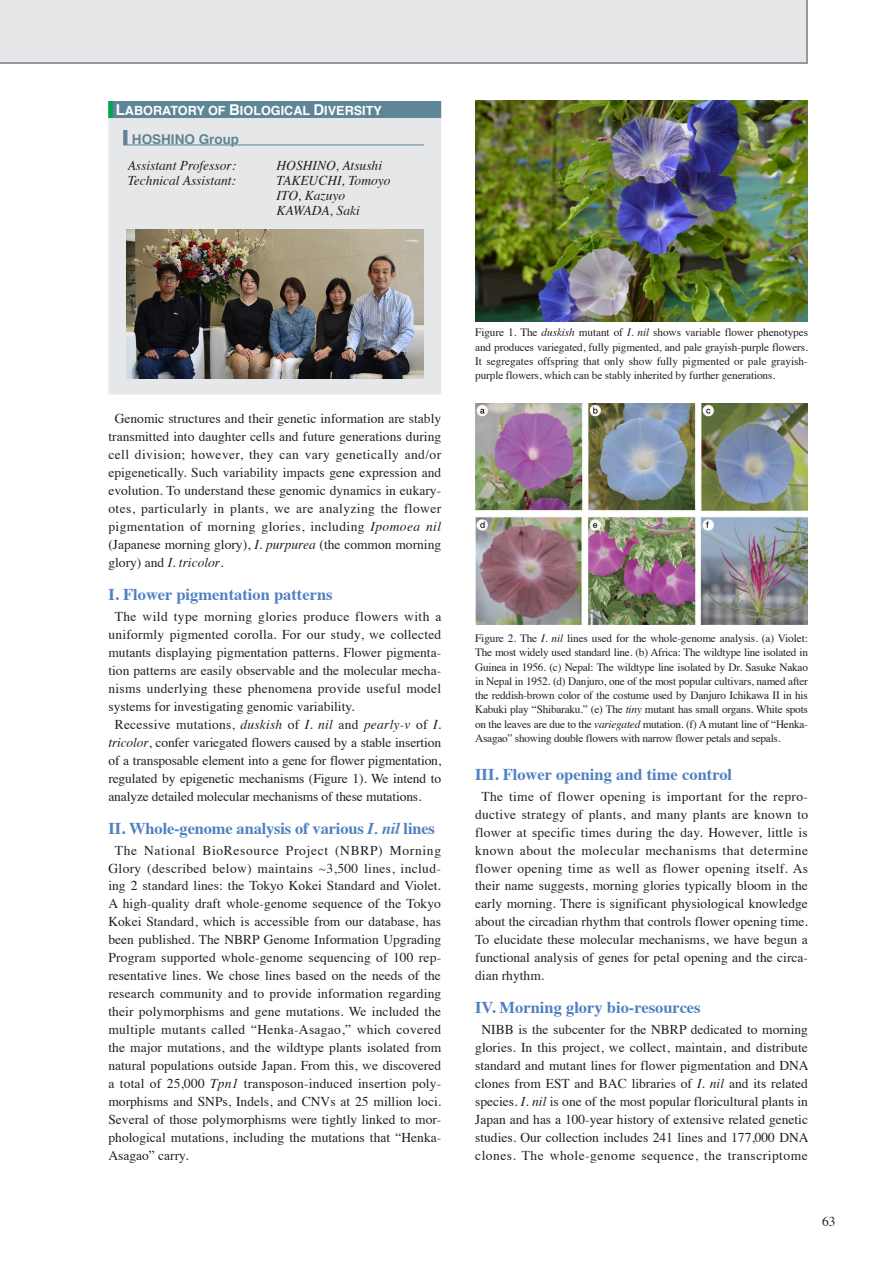
<style>
.page{position:relative;width:893px;height:1263px;background:#fff}
.page>*{position:absolute;margin:0;border:0;box-sizing:border-box;transform-origin:0 0}
.t1{font:700 16.5px "Times";color:#5080c1}
.t2{font:13.5px/18px "Times";color:#231f20;text-align:justify}
.t3{font:italic 13.5px/15px "Times";color:#231f20}
.t4{font:13.5px "Times";letter-spacing:.02em;color:#231f20}
.t5{font:13.5px "Times";letter-spacing:.03em;color:#231f20}
.t6{font:700 13.5px "Helvetica";color:#5f8696}
.t7{font:700 12.6px "Helvetica";color:#fff}
.t8{font:11.25px/14.2px "Times";letter-spacing:-.015em;color:#231f20;text-align:justify}
.s1{font-size:14.85px}
.s2{font-style:italic}
</style>
<div class="page">
<div style="left:0;top:0;width:808px;height:64px;background:#e6e7e9"></div>
<hr style="left:806px;top:0;width:2px;height:64px;background:#97999c">
<img style="left:475px;top:101px;width:333px;height:221px">
<img style="left:475px;top:404px;width:333px;height:220px">
<div style="left:108px;top:101px;width:333px;height:293px;background:#e6e7e9"></div>
<div style="left:109px;top:102px;width:332px;height:15px;background:#5f8696"></div>
<div style="left:108px;top:101px;width:333px;height:17px;border:1px solid #5f8696"></div>
<svg style="left:108px;top:101px;width:5px;height:17px"></svg>
<svg style="left:123px;top:130px;width:4px;height:14px"></svg>
<hr style="left:123px;top:144px;width:301px;height:1px;background:#5f8696">
<img style="left:126px;top:230px;width:298px;height:148px">
<hr style="left:0;top:62px;width:808px;height:2px;background:#97999c">
<p class="t7" style="left:116px;top:100px;width:268px"><span class="s1">L</span>ABORATORY OF <span class="s1">B</span>IOLOGICAL <span class="s1">D</span>IVERSITY</p>
<p class="t6" style="left:132px;top:128px;width:109px">HOSHINO Group</p>
<p class="t3" style="left:128px;top:157px;width:110px">Assistant Professor:</p>
<p class="t3" style="left:277px;top:157px;width:107px">HOSHINO, Atsushi</p>
<p class="t3" style="left:128px;top:172px;width:110px">Technical Assistant:</p>
<p class="t3" style="left:277px;top:172px;width:116px">TAKEUCHI, Tomoyo<br>ITO, Kazuyo<br>KAWADA, Saki</p>
<p class="t2" style="left:108px;top:409px;width:334px;text-indent:6px">Genomic structures and their genetic information are stably transmitted into daughter cells and future generations during cell division; however, they can vary genetically and/or epigenetically. Such variability impacts gene expression and evolution. To understand these genomic dynamics in eukary&shy;otes, particularly in plants, we are analyzing the flower pigmentation of morning glories, including <span class="s2">Ipomoea nil </span>(Japanese morning glory), <span class="s2">I. purpurea</span> (the common morning glory) and <span class="s2">I. tricolor</span>.</p>
<p class="t1" style="left:108px;top:579px;width:226px">I. Flower pigmentation patterns</p>
<p class="t5" style="left:115px;top:604px;width:328px">The wild type morning glories produce flowers with a</p>
<p class="t2" style="left:108px;top:624px;width:334px">uniformly pigmented corolla. For our study, we collected</p>
<p class="t2" style="left:108px;top:642px;width:334px">mutants displaying pigmentation patterns. Flower pigmenta-</p>
<p class="t2" style="left:108px;top:660px;width:334px">tion patterns are easily observable and the molecular mecha-</p>
<p class="t4" style="left:108px;top:676px;width:334px">nisms underlying these phenomena provide useful model</p>
<p class="t2" style="left:108px;top:696px;width:248px">systems for investigating genomic variability.</p>
<p class="t2" style="left:115px;top:714px;width:328px">Recessive mutations, <span class="s2">duskish</span> of <span class="s2">I. nil</span> and <span class="s2">pearly-v</span> of <span class="s2">I.</span></p>
<p class="t2" style="left:108px;top:732px;width:334px"><span class="s2">tricolor</span>, confer variegated flowers caused by a stable insertion</p>
<p class="t2" style="left:108px;top:750px;width:334px">of a transposable element into a gene for flower pigmentation,</p>
<p class="t2" style="left:108px;top:768px;width:334px">regulated by epigenetic mechanisms (Figure 1). We intend to</p>
<p class="t2" style="left:108px;top:786px;width:315px">analyze detailed molecular mechanisms of these mutations.</p>
<p class="t1" style="left:108px;top:812px;width:328px">II. Whole-genome analysis of various <span class="s2">I. nil</span> lines</p>
<p class="t2" style="left:108px;top:840px;width:334px;text-indent:6px">The National BioResource Project (NBRP) Morning Glory (described below) maintains ~3,500 lines, includ&shy;ing 2 standard lines: the Tokyo Kokei Standard and Violet.<br>A high-quality draft whole-genome sequence of the Tokyo Kokei Standard, which is accessible from our database, has been published. The NBRP Genome Information Upgrading Program supported whole-genome sequencing of 100 rep&shy;resentative lines. We chose lines based on the needs of the research community and to provide information regarding their polymorphisms and gene mutations. We included the multiple mutants called “Henka-Asagao,” which covered the major mutations, and the wildtype plants isolated from natural populations outside Japan. From this, we discovered a total of 25,000 <span class="s2">Tpn1</span> transposon-induced insertion poly&shy;morphisms and SNPs, Indels, and CNVs at 25 million loci.<br>Several of those polymorphisms were tightly linked to mor&shy;phological mutations, including the mutations that “Henka-Asagao” carry.</p>
<p class="t8" style="left:475px;top:325px;width:334px">Figure 1. The <span class="s2">duskish</span> mutant of <span class="s2">I. nil</span> shows variable flower phenotypes and produces variegated, fully pigmented, and pale grayish-purple flowers.<br>It segregates offspring that only show fully pigmented or pale grayish&shy;purple flowers, which can be stably inherited by further generations.</p>
<p class="t8" style="left:475px;top:630px;width:334px">Figure 2. The <span class="s2">I. nil</span> lines used for the whole-genome analysis. (a) Violet:<br>The most widely used standard line. (b) Africa: The wildtype line isolated in Guinea in 1956. (c) Nepal: The wildtype line isolated by Dr. Sasuke Nakao in Nepal in 1952. (d) Danjuro, one of the most popular cultivars, named after the reddish-brown color of the costume used by Danjuro Ichikawa II in his Kabuki play “Shibaraku.” (e) The <span class="s2">tiny</span> mutant has small organs. White spots on the leaves are due to the <span class="s2">variegated</span> mutation. (f) A mutant line of “Henka-Asagao” showing double flowers with narrow flower petals and sepals.</p>
<p class="t1" style="left:475px;top:758px;width:259px">III. Flower opening and time control</p>
<p class="t2" style="left:475px;top:786px;width:334px;text-indent:6px">The time of flower opening is important for the repro&shy;ductive strategy of plants, and many plants are known to flower at specific times during the day. However, little is known about the molecular mechanisms that determine flower opening time as well as flower opening itself. As their name suggests, morning glories typically bloom in the early morning. There is significant physiological knowledge about the circadian rhythm that controls flower opening time.<br>To elucidate these molecular mechanisms, we have begun a functional analysis of genes for petal opening and the circa&shy;dian rhythm.</p>
<p class="t1" style="left:475px;top:992px;width:227px">IV. Morning glory bio-resources</p>
<p class="t2" style="left:475px;top:1019px;width:335px;text-align:center">NIBB is the subcenter for the NBRP dedicated to morning glories. In this project, we collect, maintain, and distribute standard and mutant lines for flower pigmentation and DNA clones from EST and BAC libraries of <span class="s2">I. nil</span> and its related species. <span class="s2">I. nil</span> is one of the most popular floricultural plants in Japan and has a 100-year history of extensive related genetic studies. Our collection includes 241 lines and 177,000 DNA clones. The whole-genome sequence, the transcriptome</p>
<p class="t2" style="left:822px;top:1211px;width:15px">63</p>
</div>
